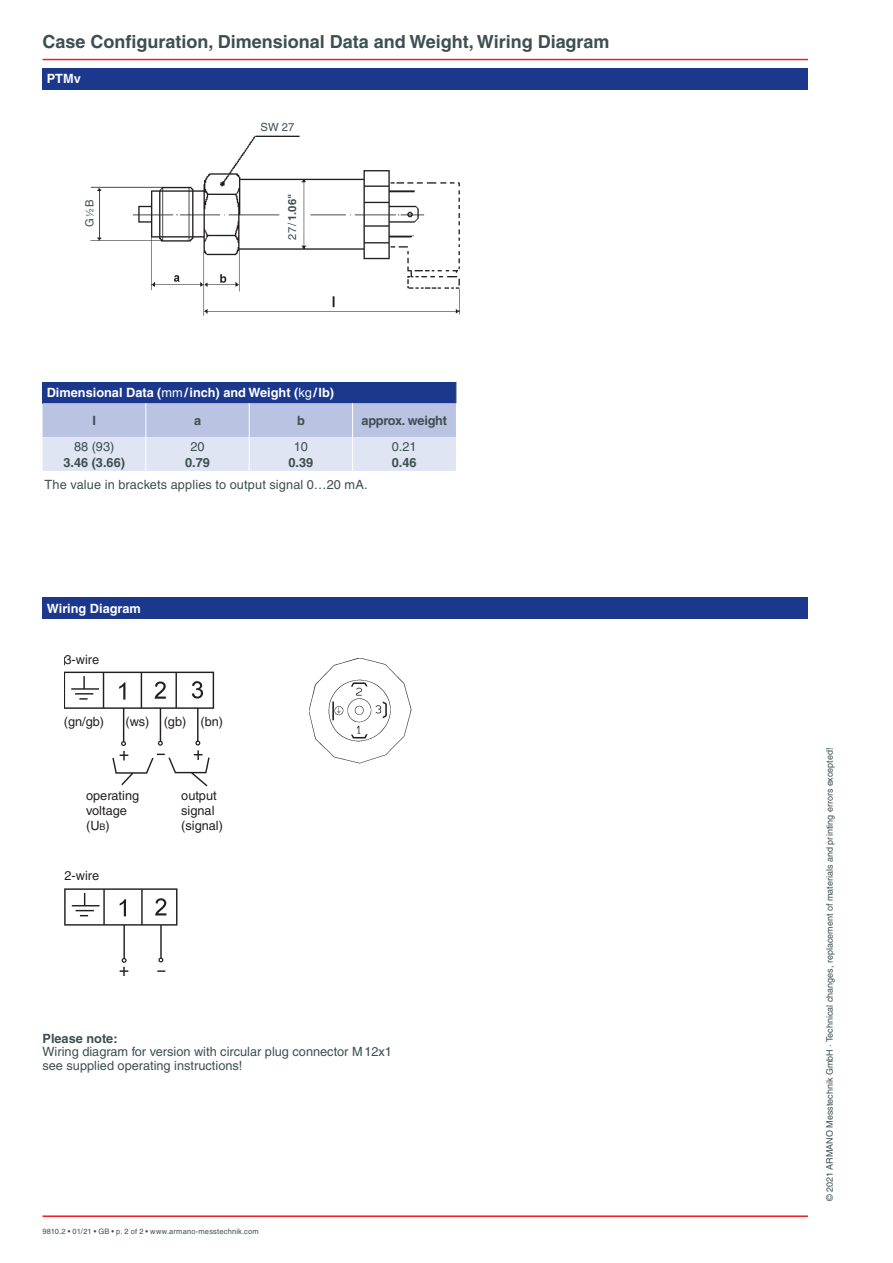
<style>
.page{position:relative;width:893px;height:1263px;background:#fff}
.page>*{position:absolute;margin:0;border:0;box-sizing:border-box;transform-origin:0 0}
.t1{font:700 18px "Helvetica";color:#3d4f51}
.t2{font:12.75px/13.5px "Helvetica";color:#3d4f51}
.t3{font:12.75px/15.3px "Helvetica";color:#231f20}
.t4{font:700 12.75px/27.6px "Helvetica";color:#fff}
.t5{font:700 12.75px "Helvetica";color:#3d4f51}
.t6{font:700 12.75px "Helvetica";letter-spacing:-.02em;color:#3d4f51}
.t7{font:11.25px "Helvetica";color:#3d4f51}
.t8{font:700 11.25px "Helvetica";color:#3d4f51}
.t9{font:9px "Helvetica";color:#3d4f51}
.t10{font:7.5px "Helvetica";letter-spacing:.02em;color:#3d4f51}
.s1{font-size:6.15px}
.s2{font-weight:400}
.s3{color:#3d4f51}
.s4{font-size:9px}
</style>
<div class="page">
<svg style="left:43px;top:382px;width:414px;height:89px;background:#a2afd4"></svg>
<img style="left:90px;top:135px;width:370px;height:181px">
<img style="left:309px;top:658px;width:102px;height:105px">
<img style="left:65px;top:671px;width:150px;height:305px">
<div style="left:43px;top:597px;width:765px;height:22px;background:#1b388c"></div>
<div style="left:43px;top:68px;width:765px;height:21px;background:#1b388c"></div>
<div style="left:160px;top:790px;width:79px;height:47px;background:#fff"></div>
<div style="left:82px;top:790px;width:63px;height:47px;background:#fff"></div>
<div style="left:65px;top:864px;width:57px;height:21px;background:#fff"></div>
<div style="left:283px;top:193px;width:17px;height:47px;background:#fff"></div>
<div style="left:70px;top:191px;width:24px;height:45px;background:#fff"></div>
<hr style="left:43px;top:1215px;width:765px;height:2px;background:#ee1d23">
<hr style="left:43px;top:59px;width:765px;height:1px;background:#ee1d23">
<h1 class="t1" style="left:43px;top:31px;width:568px">Case Configuration, Dimensional Data and Weight, Wiring Diagram</h1>
<p class="t4" style="left:47px;top:65px;width:36px">PTMv</p>
<p class="t7" style="left:83px;top:227px;width:29px;rotate:-90deg">G<sup>1</sup>⁄<span class="s1">2</span>B</p>
<p class="t7" style="left:261px;top:120px;width:35px">SW 27</p>
<p class="t8" style="left:285px;top:240px;width:48px;rotate:-90deg"><span class="s2">27/</span>1.06"</p>
<p class="t4" style="left:92px;top:379px;width:243px;text-indent:-46px">Dimensional Data (<span class="s2">mm</span>/inch) and Weight (<span class="s2">kg</span>/lb)<br><span class="s3">I</span></p>
<p class="t5" style="left:194px;top:413px;width:9px">a</p>
<p class="t5" style="left:297px;top:413px;width:9px">b</p>
<p class="t6" style="left:361px;top:413px;width:87px">approx. weight</p>
<p class="t2" style="left:74px;top:440px;width:42px">88 (93)</p>
<p class="t5" style="left:63px;top:454px;width:63px">3.46 (3.66)</p>
<p class="t2" style="left:190px;top:440px;width:16px">20</p>
<p class="t5" style="left:185px;top:454px;width:26px">0.79</p>
<p class="t2" style="left:294px;top:440px;width:16px">10</p>
<p class="t5" style="left:288px;top:454px;width:26px">0.39</p>
<p class="t2" style="left:392px;top:440px;width:26px">0.21</p>
<p class="t5" style="left:392px;top:454px;width:26px">0.46</p>
<p class="t2" style="left:45px;top:478px;width:325px">The value in brackets applies to output signal 0…20 mA.</p>
<p class="t4" style="left:47px;top:594px;width:96px">Wiring Diagram</p>
<p class="t3" style="left:65px;top:651px;width:36px">3-wire</p>
<p class="t3" style="left:64px;top:714px;width:42px">(gn/gb)</p>
<p class="t3" style="left:125px;top:714px;width:99px">(ws) (gb) (bn)</p>
<p class="t3" style="left:86px;top:788px;width:55px">operating voltage (U<span class="s4">B</span>)</p>
<p class="t3" style="left:65px;top:868px;width:36px">2-wire</p>
<p class="t3" style="left:181px;top:788px;width:43px">output signal (signal)</p>
<p class="t5" style="left:43px;top:1030px;width:77px">Please note:</p>
<p class="t2" style="left:43px;top:1045px;width:351px">Wiring diagram for version with circular plug connector M12x1 see supplied operating instructions!</p>
<p class="t10" style="left:43px;top:1227px;width:218px">9810.2 • 01/21 • GB • p. 2 of 2 • www.armano-messtechnik.com</p>
<p class="t9" style="left:824px;top:1201px;width:455px;rotate:-90deg">© 2021 ARMANO Messtechnik GmbH · Technical changes, replacement of materials and printing errors excepted!</p>
</div>
